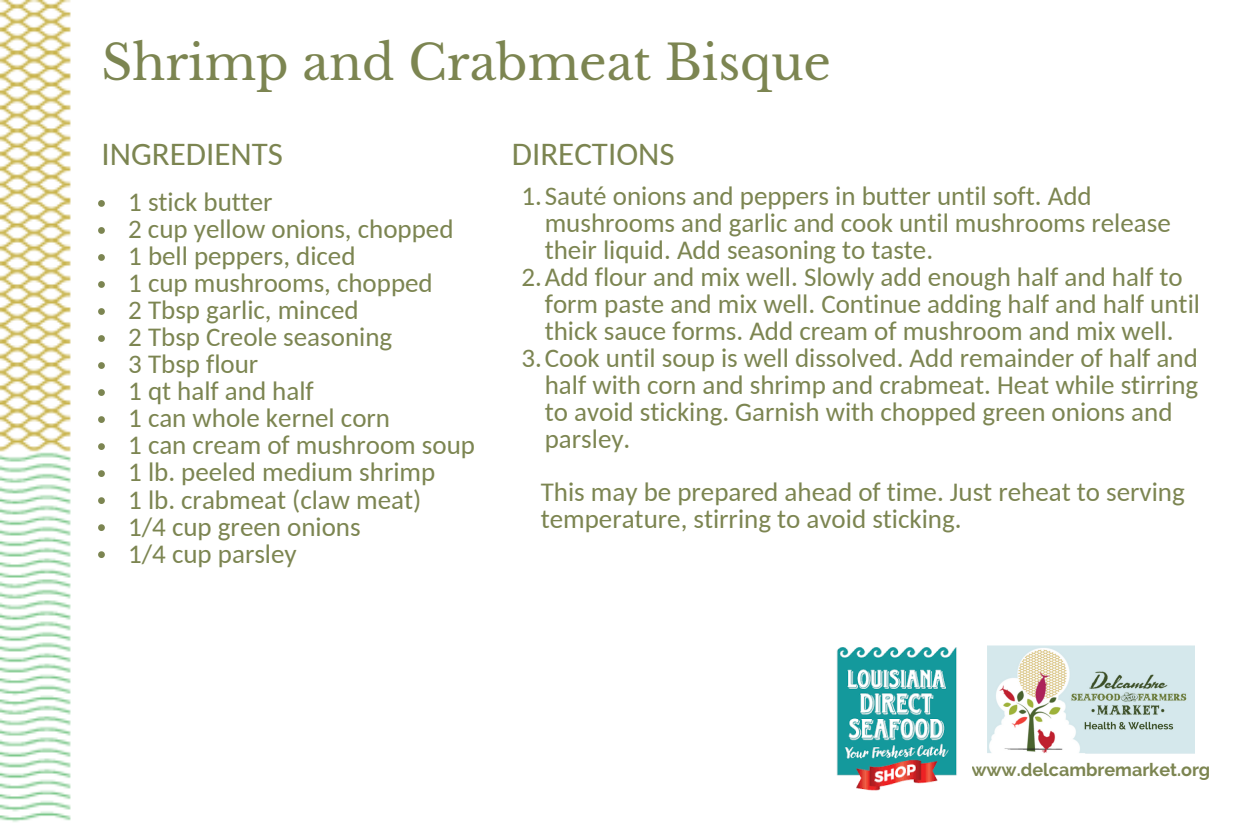
<style>
.page{position:relative;width:1242px;height:824px;background:#fff}
.page>*{position:absolute;margin:0;border:0;box-sizing:border-box;transform-origin:0 0}
.t1{font:48px "Libre Baskerville";color:#7c8551}
.t2{font:33px "Carlito";color:#7c8551}
.t3{font:27px/27px "Carlito";color:#7c8551}
.t4{font:700 18px "Raleway";color:#7c8551}
</style>
<div class="page">
<img style="left:0;top:0;width:71px;height:822px">
<img style="left:987px;top:645px;width:207px;height:108px">
<img style="left:836px;top:647px;width:121px;height:144px">
<svg style="left:98px;top:200px;width:7px;height:7px"></svg>
<svg style="left:98px;top:227px;width:7px;height:7px"></svg>
<svg style="left:98px;top:254px;width:7px;height:7px"></svg>
<svg style="left:98px;top:281px;width:7px;height:7px"></svg>
<svg style="left:98px;top:308px;width:7px;height:7px"></svg>
<svg style="left:98px;top:335px;width:7px;height:7px"></svg>
<svg style="left:98px;top:362px;width:7px;height:7px"></svg>
<svg style="left:98px;top:389px;width:7px;height:7px"></svg>
<svg style="left:98px;top:416px;width:7px;height:7px"></svg>
<svg style="left:98px;top:443px;width:7px;height:7px"></svg>
<svg style="left:98px;top:470px;width:7px;height:7px"></svg>
<svg style="left:98px;top:497px;width:7px;height:7px"></svg>
<svg style="left:98px;top:524px;width:7px;height:7px"></svg>
<svg style="left:98px;top:551px;width:7px;height:7px"></svg>
<p class="t1" style="left:101px;top:34px;width:731px">Shrimp and Crabmeat Bisque</p>
<p class="t2" style="left:101px;top:140px;width:183px">INGREDIENTS</p>
<p class="t2" style="left:512px;top:140px;width:164px">DIRECTIONS</p>
<p class="t3" style="left:128px;top:191px;width:146px">1 stick butter</p>
<p class="t3" style="left:128px;top:218px;width:327px">2 cup yellow onions, chopped</p>
<p class="t3" style="left:128px;top:245px;width:229px">1 bell peppers, diced</p>
<p class="t3" style="left:128px;top:272px;width:306px">1 cup mushrooms, chopped</p>
<p class="t3" style="left:128px;top:299px;width:232px">2 Tbsp garlic, minced</p>
<p class="t3" style="left:128px;top:326px;width:265px">2 Tbsp Creole seasoning</p>
<p class="t3" style="left:128px;top:353px;width:132px">3 Tbsp flour</p>
<p class="t3" style="left:128px;top:380px;width:187px">1 qt half and half</p>
<p class="t3" style="left:128px;top:407px;width:263px">1 can whole kernel corn</p>
<p class="t3" style="left:128px;top:434px;width:348px">1 can cream of mushroom soup</p>
<p class="t3" style="left:128px;top:461px;width:309px">1 lb. peeled medium shrimp</p>
<p class="t3" style="left:128px;top:488px;width:295px">1 lb. crabmeat (claw meat)</p>
<p class="t3" style="left:128px;top:515px;width:234px">1/4 cup green onions</p>
<p class="t3" style="left:128px;top:542px;width:170px">1/4 cup parsley</p>
<p class="t3" style="left:545px;top:185px;width:628px;text-indent:-23px">1.Sauté onions and peppers in butter until soft. Add mushrooms and garlic and cook until mushrooms release their liquid. Add seasoning to taste.</p>
<p class="t3" style="left:545px;top:266px;width:657px;text-indent:-23px">2.Add flour and mix well. Slowly add enough half and half to form paste and mix well. Continue adding half and half until thick sauce forms. Add cream of mushroom and mix well.</p>
<p class="t3" style="left:545px;top:347px;width:655px;text-indent:-23px">3.Cook until soup is well dissolved. Add remainder of half and half with corn and shrimp and crabmeat. Heat while stirring to avoid sticking. Garnish with chopped green onions and parsley.</p>
<p class="t3" style="left:541px;top:481px;width:646px">This may be prepared ahead of time. Just reheat to serving temperature, stirring to avoid sticking.</p>
<p class="t4" style="left:971px;top:759px;width:240px">www.delcambremarket.org</p>
</div>
